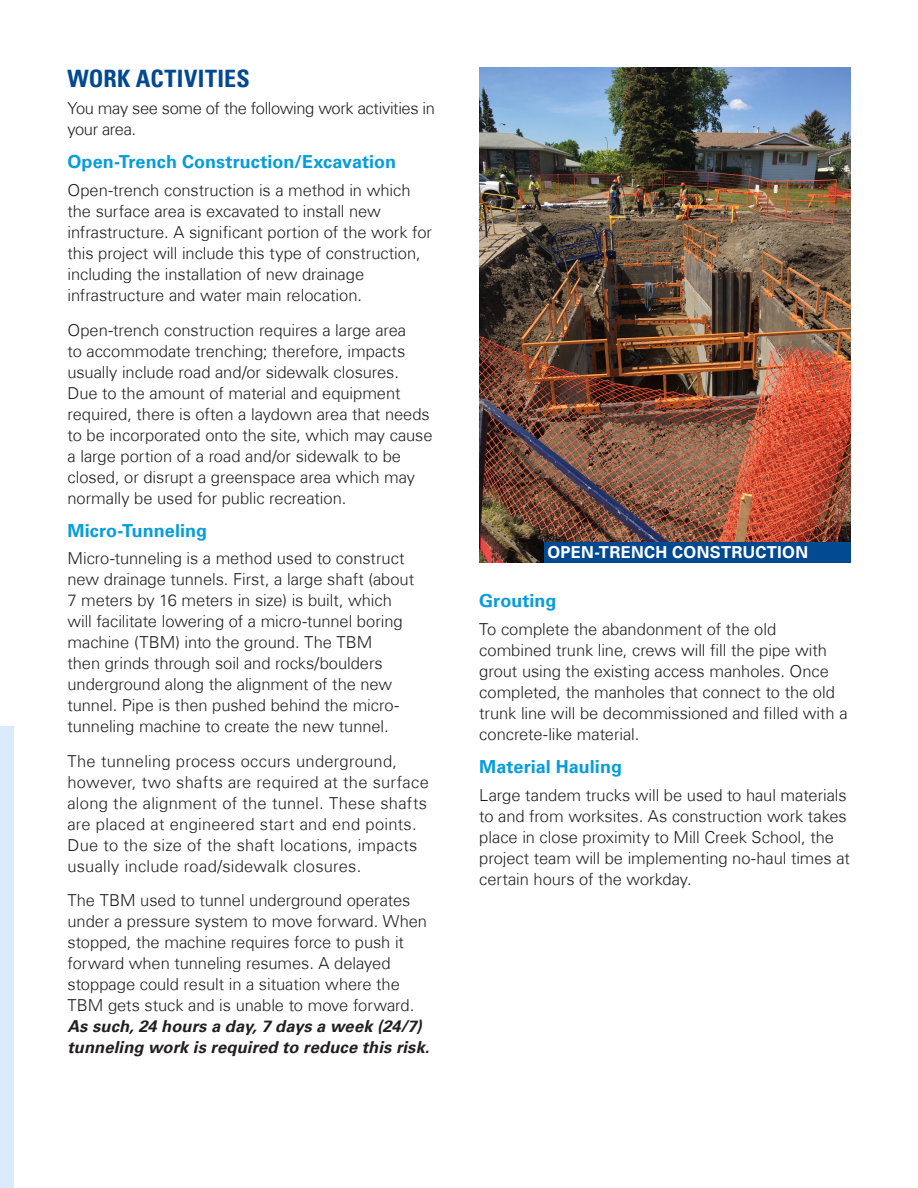
<style>
.page{position:relative;width:918px;height:1188px;background:#fff}
.page>*{position:absolute;margin:0;border:0;box-sizing:border-box;transform-origin:0 0}
.Body_Title{font:24px "Univers LTCYR 67 Bold Cond";letter-spacing:.015em;color:#014990}
.Body_Sub-Title{font:700 18px "Univers Com 65";letter-spacing:.005em;color:#069ddc}
.Body_Copy{font:300 16.5px/21px "Univers Com 45";letter-spacing:-.005em;color:#231f20}
.Body_Copy-2{font:300 16.5px/21px "Univers Com 45";letter-spacing:.015em;color:#231f20}
.Body_Copy-3{font:300 16.5px/21px "Univers Com 45";letter-spacing:-.025em;color:#231f20}
.Body_Copy_-_Before_B{font:700 16.5px "Univers Com 65";letter-spacing:.02em;color:#fff}
.s1{font-family:"Univers Com 65";font-weight:700;font-style:italic}
</style>
<div class="page">
<div style="left:0;top:727px;width:14px;height:461px;background:#d9ebf8"></div>
<img style="left:479px;top:68px;width:371px;height:494px">
<div style="left:544px;top:542px;width:306px;height:20px;background:#014990"></div>
<p class="Body_Title" style="left:68px;top:63px;width:184px">WORK ACTIVITIES</p>
<p class="Body_Copy-3" style="left:68px;top:98px;width:369px">You may see some of the following work activities in your area.</p>
<p class="Body_Sub-Title" style="left:68px;top:151px;width:330px">Open-Trench Construction/Excavation</p>
<p class="Body_Copy" style="left:68px;top:180px;width:366px">Open-trench construction is a method in which the surface area is excavated to install new infrastructure. A significant portion of the work for this project will include this type of construction, including the installation of new drainage infrastructure and water main relocation.</p>
<p class="Body_Copy" style="left:68px;top:319px;width:367px">Open-trench construction requires a large area<br>to accommodate trenching; therefore, impacts usually include road and/or sidewalk closures.<br>Due to the amount of material and equipment required, there is often a laydown area that needs to be incorporated onto the site, which may cause a large portion of a road and/or sidewalk to be closed, or disrupt a greenspace area which may normally be used for public recreation.</p>
<p class="Body_Sub-Title" style="left:68px;top:520px;width:141px">Micro-Tunneling</p>
<p class="Body_Copy" style="left:68px;top:548px;width:348px">Micro-tunneling is a method used to construct new drainage tunnels. First, a large shaft (about 7 meters by 16 meters in size) is built, which will facilitate lowering of a micro-tunnel boring machine (TBM) into the ground. The TBM<br>then grinds through soil and rocks/boulders underground along the alignment of the new tunnel. Pipe is then pushed behind the micro&shy;tunneling machine to create the new tunnel.</p>
<p class="Body_Copy-2" style="left:68px;top:751px;width:363px">The tunneling process occurs underground, however, two shafts are required at the surface along the alignment of the tunnel. These shafts are placed at engineered start and end points.<br>Due to the size of the shaft locations, impacts usually include road/sidewalk closures.</p>
<p class="Body_Copy" style="left:68px;top:890px;width:364px">The TBM used to tunnel underground operates under a pressure system to move forward. When stopped, the machine requires force to push it forward when tunneling resumes. A delayed stoppage could result in a situation where the TBM gets stuck and is unable to move forward.<br><span class="s1">As such, 24 hours a day, 7 days a week (24/7) tunneling work is required to reduce this risk.</span></p>
<p class="Body_Copy_-_Before_B" style="left:547px;top:543px;width:262px">OPEN-TRENCH CONSTRUCTION</p>
<p class="Body_Sub-Title" style="left:479px;top:590px;width:79px">Grouting</p>
<p class="Body_Copy" style="left:479px;top:618px;width:370px">To complete the abandonment of the old combined trunk line, crews will fill the pipe with grout using the existing access manholes. Once completed, the manholes that connect to the old trunk line will be decommissioned and filled with a concrete-like material.</p>
<p class="Body_Sub-Title" style="left:479px;top:756px;width:144px">Material Hauling</p>
<p class="Body_Copy" style="left:479px;top:784px;width:372px">Large tandem trucks will be used to haul materials to and from worksites. As construction work takes place in close proximity to Mill Creek School, the project team will be implementing no-haul times at certain hours of the workday.</p>
</div>
